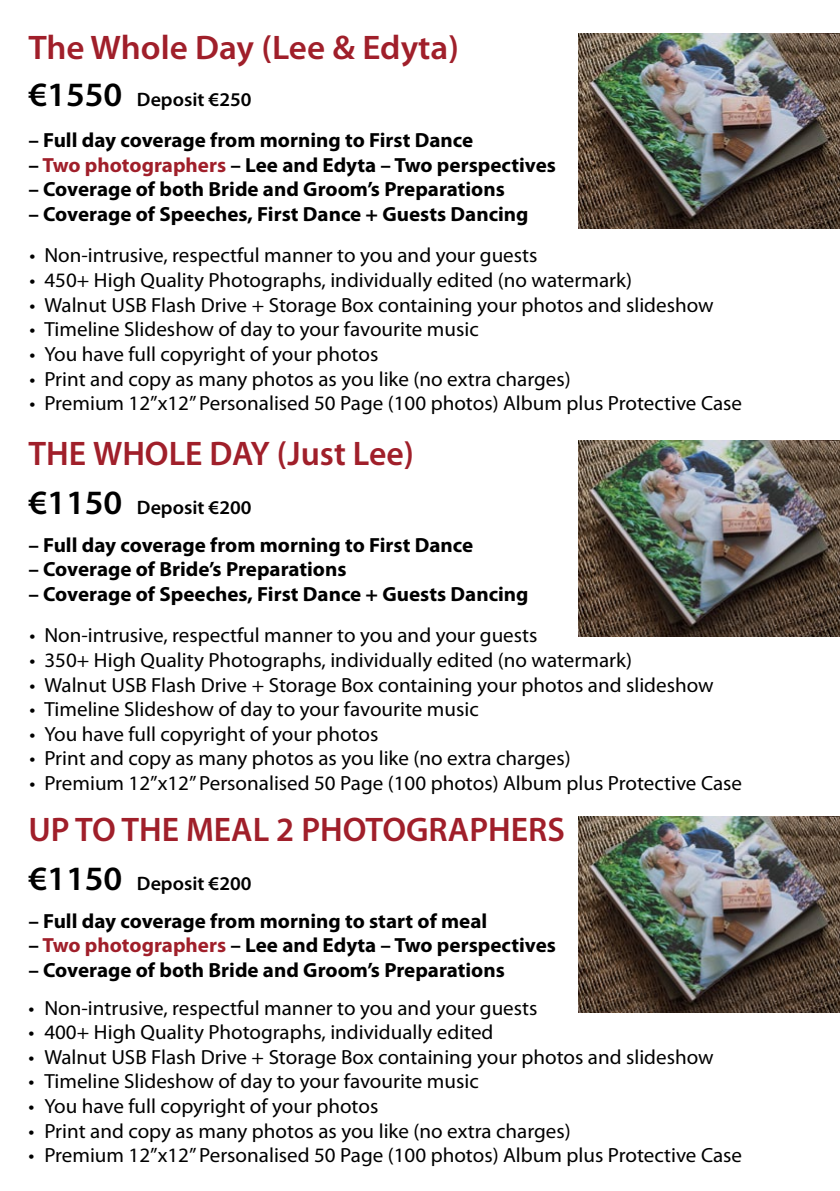
<style>
.page{position:relative;width:840px;height:1191px;background:#fff}
.page>*{position:absolute;margin:0;border:0;box-sizing:border-box;transform-origin:0 0}
.t1{font:600 34.2px "Myriad Pro";color:#a01f2a}
.t2{font:20.6px "Myriad Pro";color:#000}
.t3{font:700 20.6px "Myriad Pro";color:#000}
.t4{font:600 19.6px "Myriad Pro";color:#000}
.s1{font-size:34.2px}
.s2{color:#a01f2a}
</style>
<div class="page">
<img style="left:578px;top:33px;width:261px;height:196px">
<img style="left:578px;top:816px;width:261px;height:196px">
<img style="left:578px;top:441px;width:261px;height:195px">
<h1 class="t1" style="left:28px;top:25px;width:432px">The Whole Day (Lee &amp; Edyta)</h1>
<p class="t4" style="left:28px;top:87px;width:224px"><span class="s1">€1550</span> Deposit €250</p>
<p class="t3" style="left:28px;top:127px;width:446px">– Full day coverage from morning to First Dance</p>
<p class="t3" style="left:28px;top:151px;width:529px">– <span class="s2">Two photographers</span> – Lee and Edyta – Two perspectives</p>
<p class="t3" style="left:28px;top:176px;width:478px">– Coverage of both Bride and Groom’s Preparations</p>
<p class="t3" style="left:28px;top:201px;width:501px">– Coverage of Speeches, First Dance + Guests Dancing</p>
<p class="t2" style="left:29px;top:243px;width:509px">• Non-intrusive, respectful manner to you and your guests</p>
<p class="t2" style="left:29px;top:267px;width:604px">• 450+ High Quality Photographs, individually edited (no watermark)</p>
<p class="t2" style="left:29px;top:292px;width:685px">• Walnut USB Flash Drive + Storage Box containing your photos and slideshow</p>
<p class="t2" style="left:29px;top:317px;width:450px">• Timeline Slideshow of day to your favourite music</p>
<p class="t2" style="left:29px;top:341px;width:350px">• You have full copyright of your photos</p>
<p class="t2" style="left:29px;top:366px;width:542px">• Print and copy as many photos as you like (no extra charges)</p>
<p class="t2" style="left:29px;top:390px;width:713px">• Premium 12”x12”Personalised 50 Page (100 photos) Album plus Protective Case</p>
<h1 class="t1" style="left:28px;top:431px;width:387px">THE WHOLE DAY (Just Lee)</h1>
<p class="t4" style="left:28px;top:495px;width:224px"><span class="s1">€1150</span> Deposit €200</p>
<p class="t3" style="left:28px;top:531px;width:446px">– Full day coverage from morning to First Dance</p>
<p class="t3" style="left:28px;top:556px;width:319px">– Coverage of Bride’s Preparations</p>
<p class="t3" style="left:28px;top:580px;width:501px">– Coverage of Speeches, First Dance + Guests Dancing</p>
<p class="t2" style="left:29px;top:623px;width:509px">• Non-intrusive, respectful manner to you and your guests</p>
<p class="t2" style="left:29px;top:647px;width:604px">• 350+ High Quality Photographs, individually edited (no watermark)</p>
<p class="t2" style="left:29px;top:672px;width:685px">• Walnut USB Flash Drive + Storage Box containing your photos and slideshow</p>
<p class="t2" style="left:29px;top:696px;width:450px">• Timeline Slideshow of day to your favourite music</p>
<p class="t2" style="left:29px;top:721px;width:350px">• You have full copyright of your photos</p>
<p class="t2" style="left:29px;top:746px;width:542px">• Print and copy as many photos as you like (no extra charges)</p>
<p class="t2" style="left:29px;top:770px;width:713px">• Premium 12”x12”Personalised 50 Page (100 photos) Album plus Protective Case</p>
<h1 class="t1" style="left:28px;top:807px;width:537px">UP TO THE MEAL 2 PHOTOGRAPHERS</h1>
<p class="t4" style="left:28px;top:871px;width:224px"><span class="s1">€1150</span> Deposit €200</p>
<p class="t3" style="left:28px;top:907px;width:460px">– Full day coverage from morning to start of meal</p>
<p class="t3" style="left:28px;top:932px;width:529px">– <span class="s2">Two photographers</span> – Lee and Edyta – Two perspectives</p>
<p class="t3" style="left:28px;top:956px;width:478px">– Coverage of both Bride and Groom’s Preparations</p>
<p class="t2" style="left:28px;top:995px;width:510px">• Non-intrusive, respectful manner to you and your guests</p>
<p class="t2" style="left:28px;top:1019px;width:466px">• 400+ High Quality Photographs, individually edited</p>
<p class="t2" style="left:28px;top:1044px;width:686px">• Walnut USB Flash Drive + Storage Box containing your photos and slideshow</p>
<p class="t2" style="left:28px;top:1068px;width:451px">• Timeline Slideshow of day to your favourite music</p>
<p class="t2" style="left:28px;top:1093px;width:351px">• You have full copyright of your photos</p>
<p class="t2" style="left:28px;top:1118px;width:543px">• Print and copy as many photos as you like (no extra charges)</p>
<p class="t2" style="left:28px;top:1142px;width:714px">• Premium 12”x12”Personalised 50 Page (100 photos) Album plus Protective Case</p>
</div>
